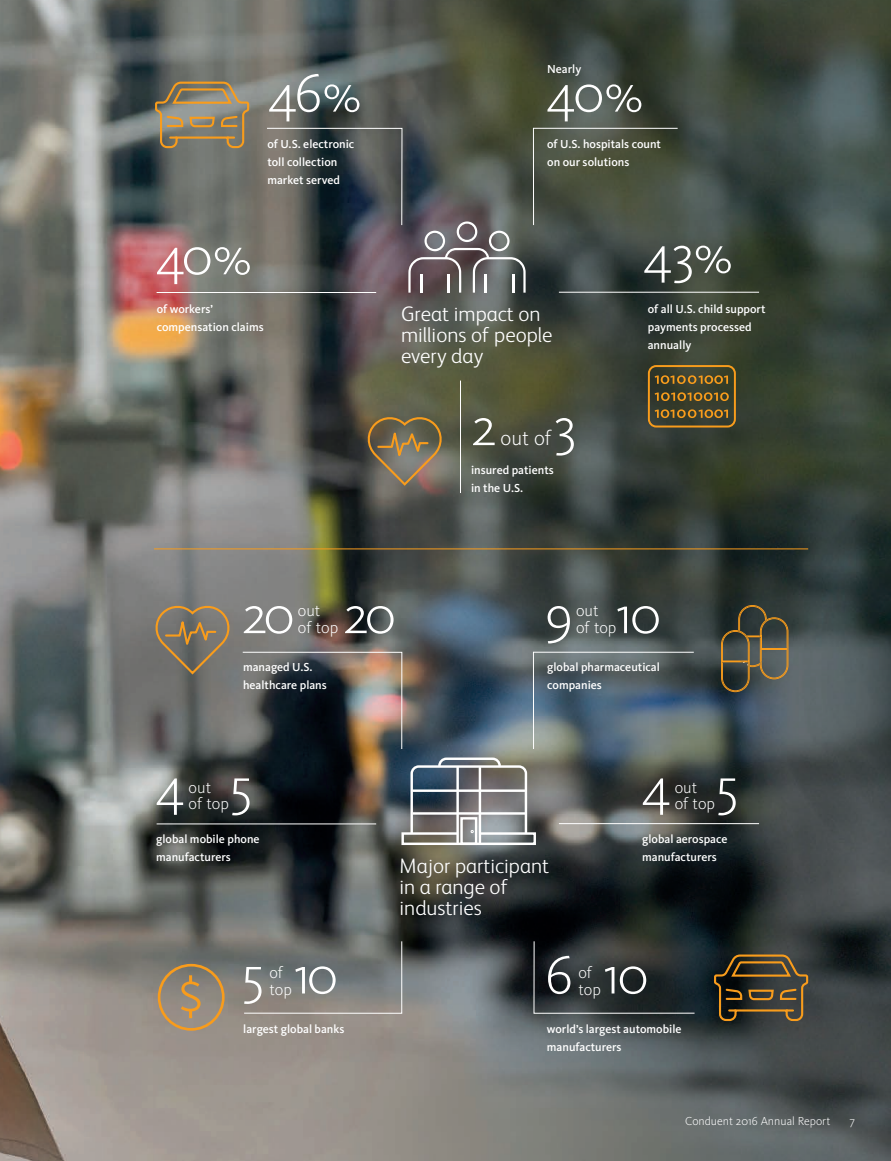
<style>
.page{position:relative;width:891px;height:1161px;background:#fff}
.page>*{position:absolute;margin:0;border:0;box-sizing:border-box;transform-origin:0 0}
.t1{font:300 55.5px "Kievit Pro";letter-spacing:-.055em;color:#fff}
.t2{font:300 21px/21px "Xerox Sans";color:#fff}
.t3{font:300 21px "Kievit Pro";color:#fff}
.t4{font:300 16.5px/16.5px "Kievit Pro";color:#fff}
.t5{font:500 12px/18px "Kievit Pro";color:#fff}
.t6{font:300 12px "Kievit Pro";color:#fff}
</style>
<div class="page">
<img style="left:0;top:0;width:891px;height:1161px">
<hr style="left:154px;top:549px;width:654px;height:1px;background:#f89c1c">
<hr style="left:157px;top:824px;width:219px;height:1px;background:#fff">
<svg style="left:721px;top:605px;width:67px;height:87px;background:#504e40"></svg>
<svg style="left:713px;top:953px;width:96px;height:69px;background:#4d412b"></svg>
<svg style="left:243px;top:941px;width:160px;height:73px;background:#7b7c7a"></svg>
<svg style="left:533px;top:941px;width:162px;height:73px;background:#2b3133"></svg>
<svg style="left:533px;top:651px;width:162px;height:99px;background:#5c6d76"></svg>
<svg style="left:152px;top:602px;width:82px;height:74px;background:#817767"></svg>
<hr style="left:559px;top:823px;width:200px;height:1px;background:#fff">
<div style="left:158px;top:964px;width:67px;height:67px;border:3px solid #f89c1c;border-radius:50%"></div>
<svg style="left:181px;top:975px;width:20px;height:43px"></svg>
<svg style="left:400px;top:756px;width:137px;height:90px;background:#7f8387"></svg>
<hr style="left:157px;top:292px;width:219px;height:1px;background:#fff">
<svg style="left:154px;top:81px;width:96px;height:68px;background:#918369"></svg>
<svg style="left:533px;top:128px;width:145px;height:98px;background:#4c5343"></svg>
<svg style="left:364px;top:413px;width:82px;height:74px;background:#7b6d55"></svg>
<hr style="left:559px;top:292px;width:200px;height:1px;background:#fff">
<svg style="left:655px;top:375px;width:73px;height:9px"></svg>
<svg style="left:655px;top:392px;width:74px;height:9px"></svg>
<svg style="left:655px;top:409px;width:73px;height:9px"></svg>
<div style="left:648px;top:365px;width:88px;height:63px;border:2px solid #f89c1c;border-radius:7px"></div>
<svg style="left:266px;top:128px;width:260px;height:165px;background:#585859"></svg>
<hr style="left:460px;top:381px;width:1px;height:112px;background:#fff">
<img style="left:242px;top:652px;width:161px;height:98px">
<h1 class="t1" style="left:267px;top:60px;width:96px">46%</h1>
<p class="t5" style="left:267px;top:135px;width:88px">of U.S. electronic toll collection market served</p>
<h1 class="t1" style="left:155px;top:223px;width:98px">40%</h1>
<p class="t5" style="left:157px;top:300px;width:109px">of workers’ compensation claims</p>
<p class="t5" style="left:547px;top:60px;width:36px">Nearly</p>
<h1 class="t1" style="left:546px;top:60px;width:99px">40%</h1>
<p class="t5" style="left:547px;top:135px;width:115px">of U.S. hospitals count on our solutions</p>
<h2 class="t2" style="left:401px;top:302px;width:153px">Great impact on millions of people every day</h2>
<h1 class="t1" style="left:471px;top:394px;width:28px">2</h1>
<h2 class="t3" style="left:501px;top:426px;width:52px">out of</h2>
<h1 class="t1" style="left:553px;top:394px;width:25px">3</h1>
<p class="t5" style="left:471px;top:461px;width:84px">insured patients in the U.S.</p>
<h1 class="t1" style="left:643px;top:221px;width:92px">43%</h1>
<p class="t5" style="left:648px;top:299px;width:119px">of all U.S. child support payments processed annually</p>
<h1 class="t1" style="left:242px;top:582px;width:54px">20</h1>
<h1 class="t1" style="left:343px;top:582px;width:54px">20</h1>
<h1 class="t1" style="left:545px;top:582px;width:29px">9</h1>
<h1 class="t1" style="left:615px;top:582px;width:47px">10</h1>
<h3 class="t4" style="left:298px;top:603px;width:42px">out<br>of top</h3>
<h3 class="t4" style="left:576px;top:603px;width:42px">out<br>of top</h3>
<p class="t5" style="left:243px;top:658px;width:85px">managed U.S. healthcare plans</p>
<p class="t5" style="left:547px;top:658px;width:114px">global pharmaceutical companies</p>
<h1 class="t1" style="left:155px;top:753px;width:32px">4</h1>
<h1 class="t1" style="left:229px;top:753px;width:24px">5</h1>
<h1 class="t1" style="left:641px;top:753px;width:32px">4</h1>
<h1 class="t1" style="left:716px;top:753px;width:24px">5</h1>
<h3 class="t4" style="left:189px;top:779px;width:42px">out<br>of top</h3>
<h3 class="t4" style="left:675px;top:779px;width:42px">out<br>of top</h3>
<p class="t5" style="left:156px;top:830px;width:105px">global mobile phone manufacturers</p>
<h2 class="t2" style="left:400px;top:855px;width:151px">Major participant in a range of industries</h2>
<p class="t5" style="left:642px;top:830px;width:87px">global aerospace manufacturers</p>
<h1 class="t1" style="left:241px;top:942px;width:98px">5 10</h1>
<h1 class="t1" style="left:545px;top:942px;width:29px">6</h1>
<h1 class="t1" style="left:603px;top:942px;width:47px">10</h1>
<p class="t5" style="left:243px;top:1020px;width:103px">largest global banks</p>
<p class="t5" style="left:547px;top:1020px;width:136px">world’s largest automobile manufacturers</p>
<h3 class="t4" style="left:269px;top:964px;width:24px">of top</h3>
<h3 class="t4" style="left:578px;top:964px;width:24px">of top</h3>
<p class="t6" style="left:685px;top:1114px;width:147px">Conduent 2016 Annual Report</p>
<p class="t6" style="left:850px;top:1114px;width:7px">7</p>
</div>
